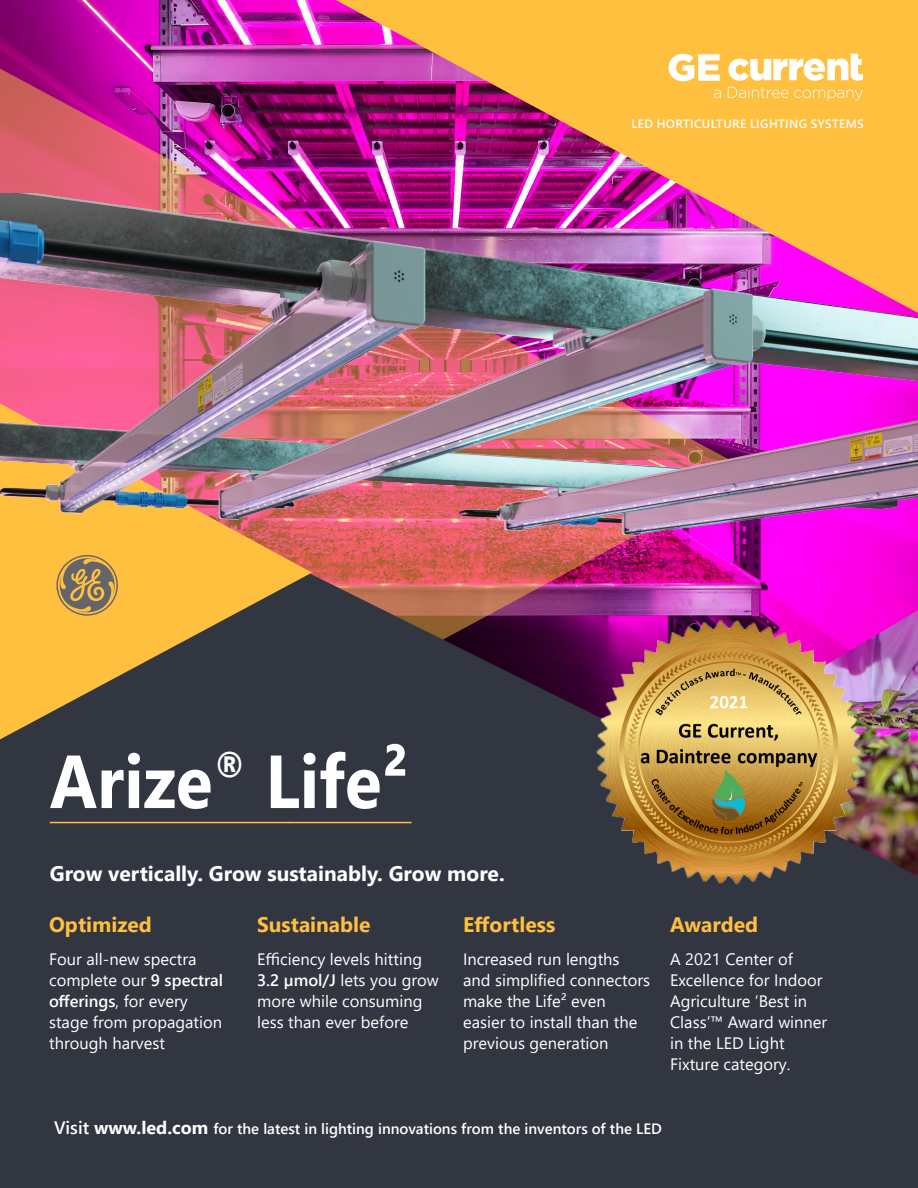
<style>
.page{position:relative;width:918px;height:1188px;background:#fff}
.page>*{position:absolute;margin:0;border:0;box-sizing:border-box;transform-origin:0 0}
.t1{font:700 75px "Segoe UI";color:#fff;scale:.9 1}
.t2{font:700 21px "Segoe UI";color:#fff}
.t3{font:700 21px "Segoe UI";color:#ffbf3f}
.t4{font:16.5px/21px "Segoe UI";color:#fff}
.t5{font:600 15px "Segoe UI";color:#fff}
.t6{font:600 12px "Segoe UI";letter-spacing:.035em;color:#fff}
.s1{font-weight:600}
.s2{font-size:18px}
.s3{font-weight:700;font-size:18px}
</style>
<div class="page">
<img style="left:0;top:0;width:336px;height:193px">
<svg style="left:336px;top:0;width:582px;height:193px;background:#e18856"></svg>
<div style="left:0;top:710px;width:918px;height:478px;background:#323640"></div>
<svg style="left:714px;top:90px;width:7px;height:8px"></svg>
<svg style="left:728px;top:87px;width:135px;height:13px;background:#ffc85b"></svg>
<svg style="left:669px;top:54px;width:51px;height:27px"></svg>
<svg style="left:728px;top:54px;width:135px;height:27px"></svg>
<svg style="left:0;top:710px;width:312px;height:29px;background:#44423f"></svg>
<div style="left:54px;top:897px;width:15px;height:14px;background:#323640"></div>
<hr style="left:50px;top:822px;width:240px;height:1px;background:#ffbf3f">
<hr style="left:289px;top:822px;width:123px;height:1px;background:#ffbf3f">
<div style="left:49px;top:917px;width:15px;height:13px;background:#323640"></div>
<img style="left:0;top:193px;width:918px;height:517px">
<img style="left:534px;top:609px;width:384px;height:288px">
<p class="t6" style="left:631px;top:112px;width:234px">LED HORTICULTURE LIGHTING SYSTEMS</p>
<p class="t1" style="left:50px;top:711px;width:400px">Arize<sup>®</sup> Life²</p>
<p class="t2" style="left:50px;top:854px;width:456px">Grow vertically. Grow sustainably. Grow more.</p>
<p class="t3" style="left:49px;top:905px;width:104px">Optimized</p>
<p class="t3" style="left:257px;top:905px;width:115px">Sustainable</p>
<p class="t3" style="left:463px;top:905px;width:94px">Effortless</p>
<p class="t3" style="left:670px;top:905px;width:90px">Awarded</p>
<p class="t4" style="left:49px;top:947px;width:176px">Four all-new spectra complete our <span class="s1">9 spectral offerings</span>, for every stage from propagation through harvest</p>
<p class="t4" style="left:257px;top:947px;width:183px">Efficiency levels hitting<br><span class="s1">3.2 µmol/J</span> lets you grow more while consuming less than ever before</p>
<p class="t4" style="left:463px;top:947px;width:189px">Increased run lengths and simplified connectors make the Life² even easier to install than the previous generation</p>
<p class="t4" style="left:670px;top:947px;width:159px">A 2021 Center of<br>Excellence for Indoor<br>Agriculture ‘Best in<br>Class’™ Award winner in the LED Light<br>Fixture category.</p>
<p class="t5" style="left:54px;top:1115px;width:610px"><span class="s2">Visit</span> <span class="s3">www.led.com</span> for the latest in lighting innovations from the inventors of the LED</p>
</div>
